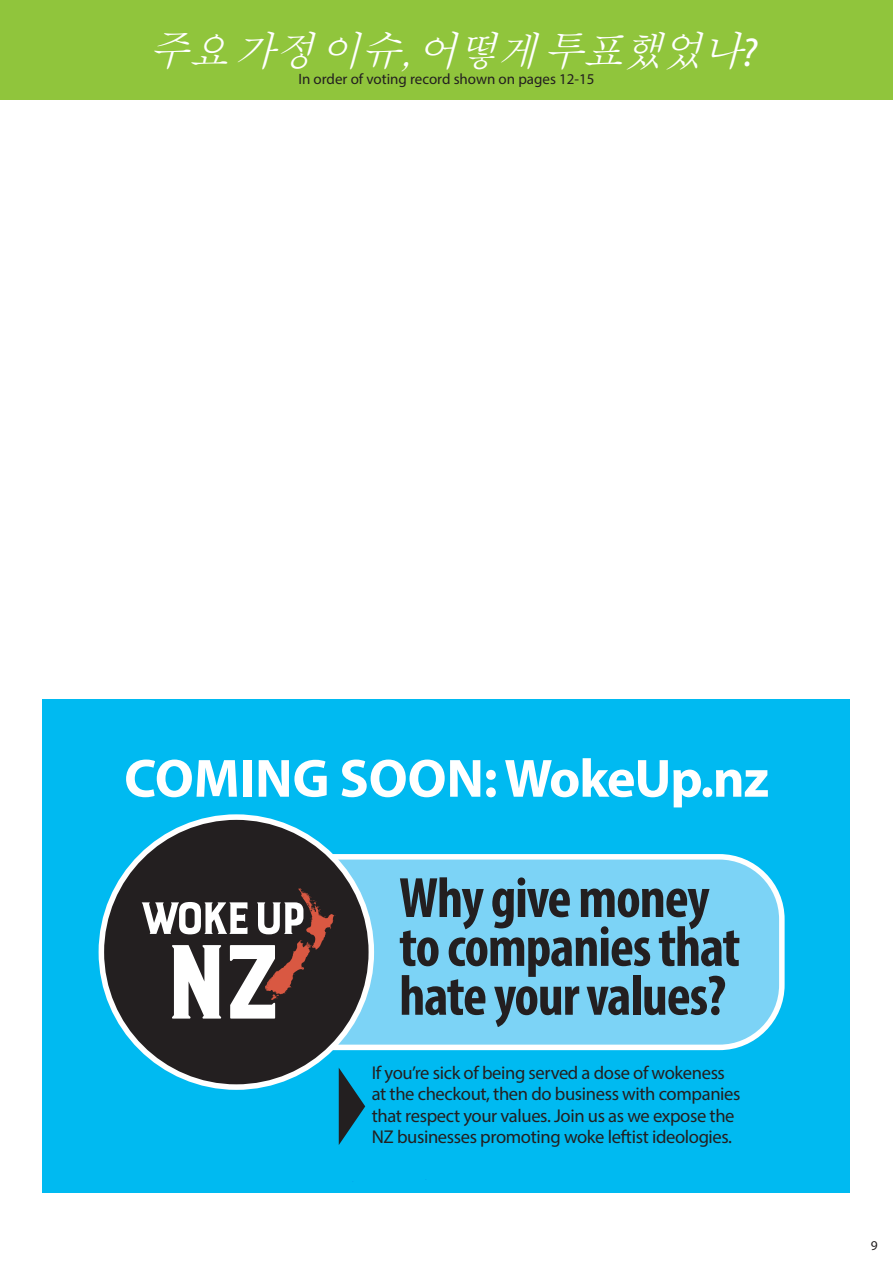
<style>
.page{position:relative;width:893px;height:1263px;background:#fff}
.page>*{position:absolute;margin:0;border:0;box-sizing:border-box;transform-origin:0 0}
.t1{font:139.2px "Burford Base";color:#fff}
.t2{font:59.7px "Burford Base";letter-spacing:-.1em;color:#fff}
.t3{font:700 condensed 57.3px/48.9px "Myriad Pro";letter-spacing:-.02em;color:#231f20}
.t4{font:700 54.3px "Myriad Pro";letter-spacing:-.01em;color:#fff}
.t5{font:italic 500 40.5px "Adobe Myungjo Std";color:#fff}
.t6{font:18.6px/21.5px "Myriad Pro";letter-spacing:-.02em;color:#231f20}
.t7{font:15px "Myriad Pro";color:#231f20}
.t8{font:13.5px "Myriad Pro";color:#231f20}
.s1{font-family:"Myriad Pro";font-weight:400}
</style>
<div class="page">
<div style="left:0;top:0;width:893px;height:99px;background:#90c53c"></div>
<div style="left:42px;top:699px;width:808px;height:494px;background:#00baf1"></div>
<div style="left:209px;top:857px;width:573px;height:190px;background:#7cd3f6;border-radius:63px"></div>
<div style="left:207px;top:854px;width:578px;height:196px;border:6px solid #fff;border-radius:63px"></div>
<div style="left:101px;top:817px;width:270px;height:270px;background:#231f20;border-radius:50%"></div>
<div style="left:99px;top:814px;width:275px;height:276px;border:6px solid #fff;border-radius:50%"></div>
<svg style="left:339px;top:1068px;width:26px;height:77px"></svg>
<svg style="left:265px;top:888px;width:69px;height:112px"></svg>
<p class="t5" style="left:148px;top:30px;width:610px">주요 가정 이슈, 어떻게 투표했었나<span class="s1">?</span></p>
<p class="t7" style="left:298px;top:70px;width:298px">In order of voting record shown on pages 12-15</p>
<p class="t4" style="left:124px;top:743px;width:646px">COMING SOON: WokeUp.nz</p>
<p class="t2" style="left:136px;top:887px;width:173px">WOKEUP</p>
<p class="t1" style="left:159px;top:909px;width:127px">NZ</p>
<p class="t3" style="left:399px;top:872px;width:343px">Why give money to companies that</p>
<p class="t3" style="left:399px;top:970px;width:329px">hate your values?</p>
<p class="t6" style="left:372px;top:1061px;width:370px">If you’re sick of being served a dose of wokeness at the checkout, then do business with companies that respect your values. Join us as we expose the NZ businesses promoting woke leftist ideologies.</p>
<p class="t8" style="left:871px;top:1237px;width:8px">9</p>
</div>
